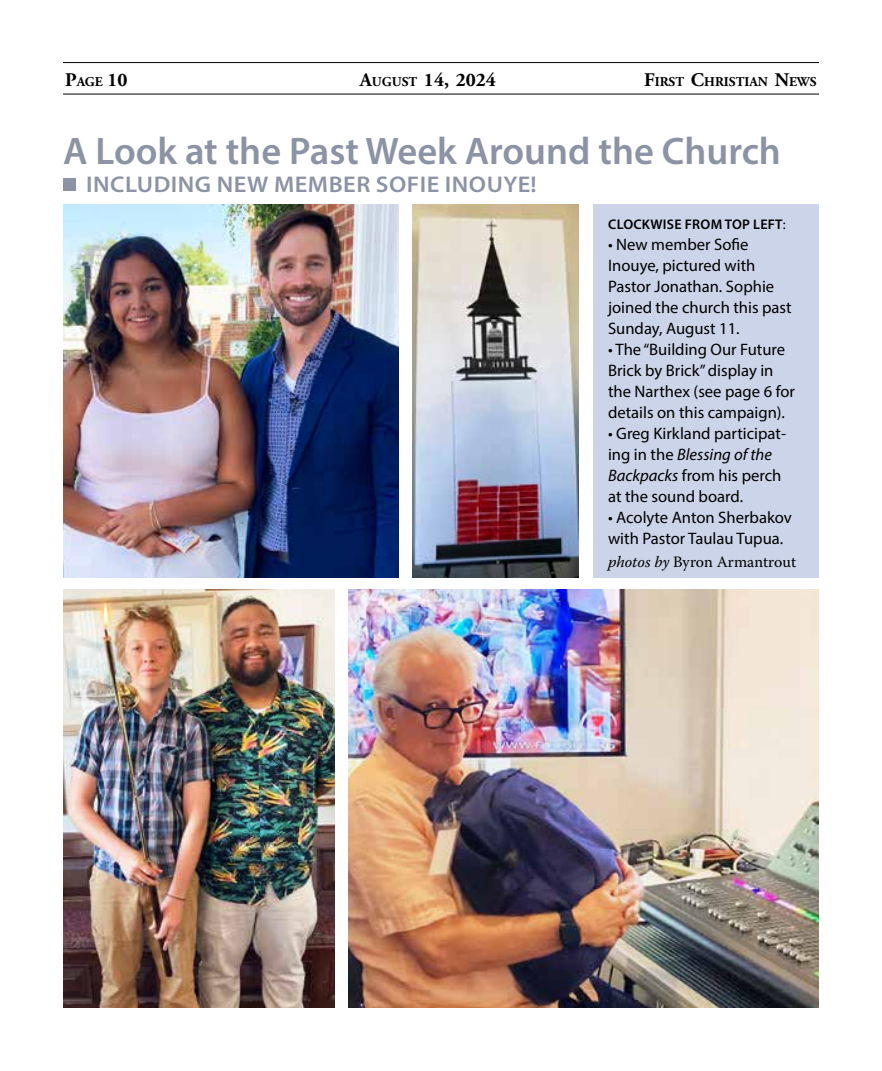
<style>
.page{position:relative;width:882px;height:1071px;background:#fff}
.page>*{position:absolute;margin:0;border:0;box-sizing:border-box;transform-origin:0 0}
.t1{font:600 38.5px "Myriad Pro";color:#8c93a4}
.t2{font:600 22.75px "Myriad Pro";letter-spacing:.02em;color:#8c93a4;scale:1.08 1}
.t3{font:700 19.25px "Adobe Garamond Pro";color:#000}
.t4{font:16.62px/21px "Myriad Pro";color:#000}
.t5{font:15.75px "Warnock Pro";color:#000}
.t6{font:600 14px "Myriad Pro";letter-spacing:.02em;color:#000}
.t7{font:700 13.47px "Adobe Garamond Pro";color:#000}
.s1{font-size:13.47px}
.s2{font-size:19.25px}
.s3{font-weight:400}
.s4{font-style:italic}
</style>
<div class="page">
<hr style="left:63px;top:94px;width:756px;height:1px;background:#000">
<hr style="left:63px;top:62px;width:756px;height:1px;background:#000">
<div style="left:594px;top:205px;width:225px;height:373px;background:#cbd4e8"></div>
<div style="left:63px;top:178px;width:13px;height:13px;background:#8c93a5"></div>
<img style="left:63px;top:589px;width:271px;height:419px">
<img style="left:63px;top:205px;width:335px;height:373px">
<img style="left:413px;top:205px;width:165px;height:373px">
<img style="left:349px;top:589px;width:470px;height:419px">
<p class="t3" style="left:65px;top:68px;width:64px">P<span class="s1">AGE</span> 10</p>
<p class="t3" style="left:360px;top:68px;width:137px">A<span class="s1">UGUST</span> 14, 2024</p>
<p class="t7" style="left:644px;top:73px;width:174px"><span class="s2">F</span>IRST <span class="s2">C</span>HRISTIAN <span class="s2">N</span>EWS</p>
<h1 class="t1" style="left:63px;top:126px;width:720px">A Look at the Past Week Around the Church</h1>
<h2 class="t2" style="left:86px;top:170px;width:419px">INCLUDING NEW MEMBER SOFIE INOUYE!</h2>
<p class="t6" style="left:608px;top:215px;width:179px">CLOCKWISE FROM TOP LEFT<span class="s3">:</span></p>
<p class="t4" style="left:608px;top:234px;width:185px">• New member Sofie<br>Inouye, pictured with<br>Pastor Jonathan. Sophie joined the church this past<br>Sunday, August 11.</p>
<p class="t4" style="left:608px;top:339px;width:188px">• The “Building Our Future<br>Brick by Brick” display in the Narthex (see page 6 for details on this campaign).</p>
<p class="t4" style="left:608px;top:423px;width:180px">• Greg Kirkland participat&shy;ing in the <span class="s4">Blessing of the<br>Backpacks</span> from his perch at the sound board.</p>
<p class="t4" style="left:608px;top:507px;width:185px">• Acolyte Anton Sherbakov with Pastor Taulau Tupua.</p>
<p class="t5" style="left:608px;top:553px;width:190px"><span class="s4">photos by</span> Byron Armantrout</p>
</div>
